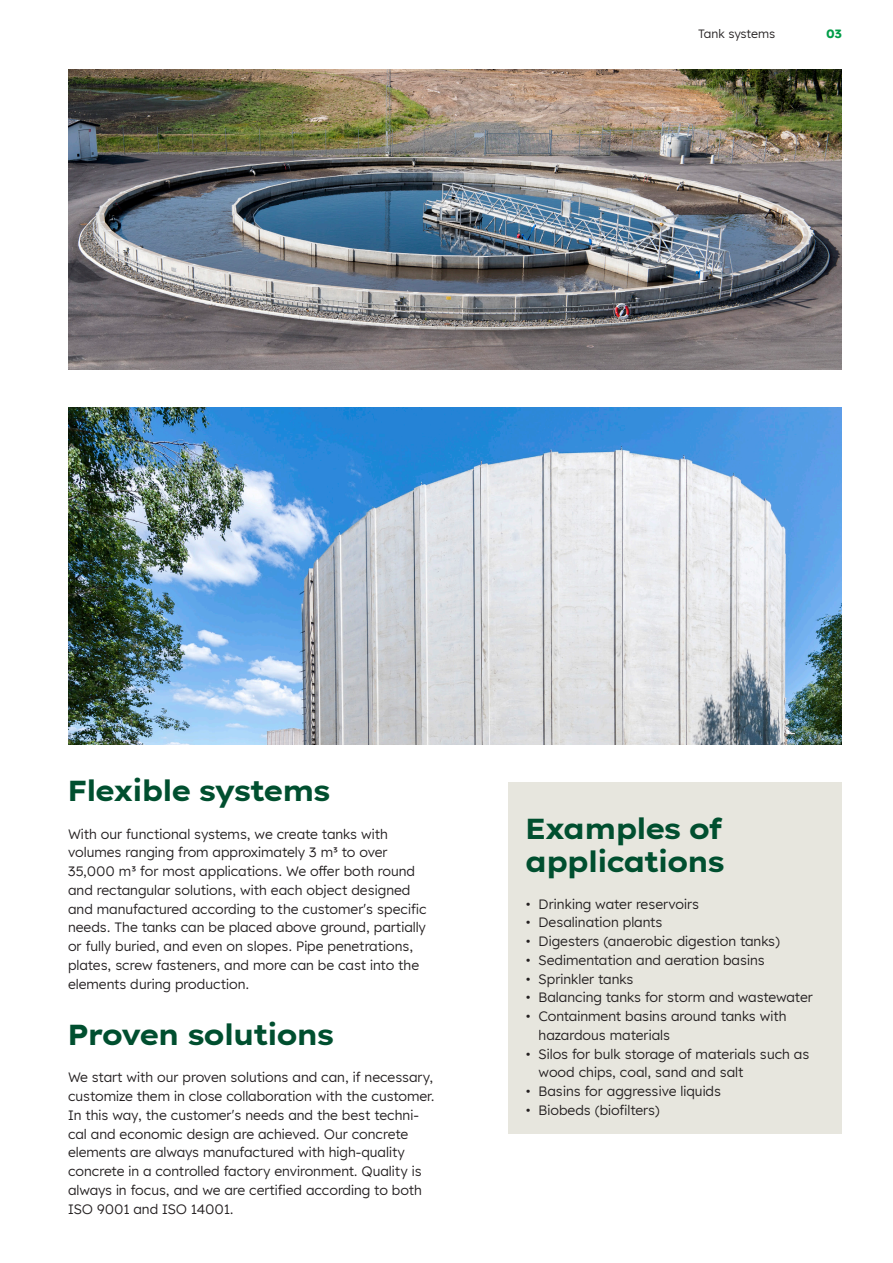
<style>
.page{position:relative;width:893px;height:1263px;background:#fff}
.page>*{position:absolute;margin:0;border:0;box-sizing:border-box;transform-origin:0 0}
.t1{font:700 28.8px/33.2px "Lexend Exa HM";color:#004f2f}
.t2{font:13.5px/18.8px "Lexend HM";color:#231f20}
.t3{font:12px "Lexend HM";letter-spacing:-.02em;color:#231f20}
.t4{font:700 12px "Lexend HM";color:#009d48}
</style>
<div class="page">
<img style="left:68px;top:407px;width:774px;height:338px">
<img style="left:68px;top:70px;width:774px;height:300px">
<div style="left:509px;top:782px;width:333px;height:351px;background:#e7e6de"></div>
<p class="t3" style="left:698px;top:25px;width:79px">Tank systems</p>
<p class="t4" style="left:826px;top:24px;width:17px">03</p>
<h1 class="t1" style="left:68px;top:772px;width:263px">Flexible systems</h1>
<p class="t2" style="left:68px;top:824px;width:360px">With our functional systems, we create tanks with volumes ranging from approximately 3 m3 to over 35,000 m3 for most applications. We offer both round and rectangular solutions, with each object designed and manufactured according to the customer's specific needs. The tanks can be placed above ground, partially or fully buried, and even on slopes. Pipe penetrations, plates, screw fasteners, and more can be cast into the elements during production.</p>
<h1 class="t1" style="left:68px;top:1016px;width:267px">Proven solutions</h1>
<p class="t2" style="left:68px;top:1067px;width:368px">We start with our proven solutions and can, if necessary, customize them in close collaboration with the customer.<br>In this way, the customer's needs and the best techni&shy;cal and economic design are achieved. Our concrete elements are always manufactured with high-quality concrete in a controlled factory environment. Quality is always in focus, and we are certified according to both ISO 9001 and ISO 14001.</p>
<h1 class="t1" style="left:526px;top:810px;width:200px">Examples of applications</h1>
<p class="t2" style="left:526px;top:893px;width:175px">• Drinking water reservoirs</p>
<p class="t2" style="left:526px;top:912px;width:138px">• Desalination plants</p>
<p class="t2" style="left:526px;top:931px;width:256px">• Digesters (anaerobic digestion tanks)</p>
<p class="t2" style="left:526px;top:950px;width:241px">• Sedimentation and aeration basins</p>
<p class="t2" style="left:526px;top:968px;width:109px">• Sprinkler tanks</p>
<p class="t2" style="left:526px;top:987px;width:289px">• Balancing tanks for storm and wastewater</p>
<p class="t2" style="left:539px;top:1006px;width:250px;text-indent:-13px">• Containment basins around tanks with hazardous materials</p>
<p class="t2" style="left:539px;top:1043px;width:272px;text-indent:-13px">• Silos for bulk storage of materials such as wood chips, coal, sand and salt</p>
<p class="t2" style="left:526px;top:1081px;width:197px">• Basins for aggressive liquids</p>
<p class="t2" style="left:526px;top:1100px;width:136px">• Biobeds (biofilters)</p>
</div>
